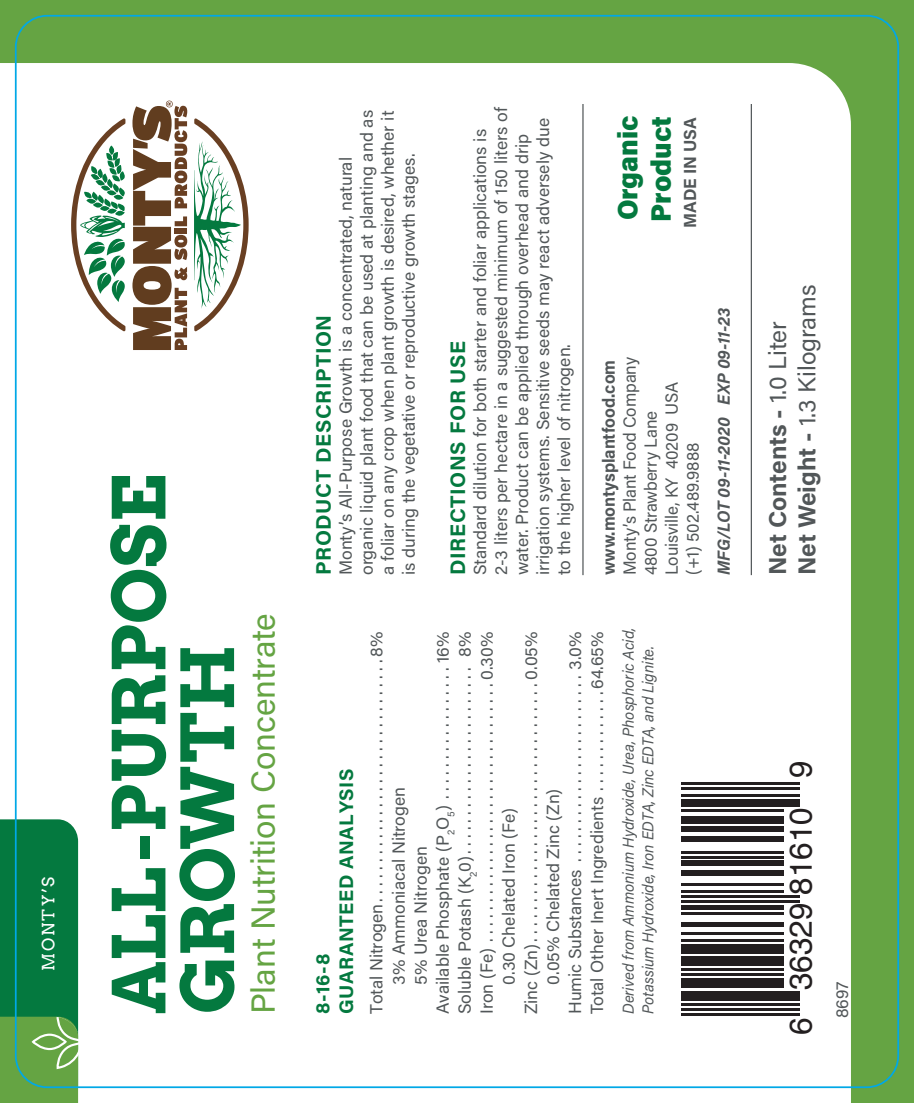
<style>
.page{position:relative;width:914px;height:1103px;background:#fff}
.page>*{position:absolute;margin:0;border:0;box-sizing:border-box;transform-origin:0 0}
.t1{font:700 72.45px/68.6px "Arvo";letter-spacing:-.01em;color:#04793f}
.t2{font:33.25px "Acumin Pro";letter-spacing:-.005em;color:#65a443}
.t3{font:31.5px "Helvetica";color:#231f20}
.t4{font:900 28px/33.6px "Acumin Pro";color:#04793f;scale:.95 1}
.t5{font:700 24.5px/29.4px "Acumin Pro";letter-spacing:-.005em;color:#525759}
.t6{font:700 21px "Acumin Pro";letter-spacing:.03em;color:#04793f}
.t7{font:700 19.6px/23.4px "Acumin Pro";letter-spacing:.03em;color:#04793f}
.t8{font:17.5px/21px "Acumin Pro";color:#525759}
.t9{font:700 17.5px "Acumin Pro";letter-spacing:-.005em;color:#525759}
.t10{font:italic 700 17.5px "Acumin Pro";letter-spacing:-.01em;color:#525759}
.t11{font:17.15px "Arvo";letter-spacing:.115em;color:#fff}
.t12{font:italic 15.75px/19.6px "Acumin Pro";color:#525759;scale:.96 1}
.s1{font-weight:400}
</style>
<div class="page">
<div style="left:0;top:0;width:914px;height:1102px;background:#65a443"></div>
<div style="left:0;top:63px;width:850px;height:1039px;background:#fff"></div>
<svg style="left:0;top:819px;width:80px;height:283px"></svg>
<div style="left:32px;top:1033px;width:35px;height:17px;border:2px solid #fff;border-radius:50%"></div>
<svg style="left:71px;top:118px;width:55px;height:213px;background:#b9cdbd"></svg>
<svg style="left:132px;top:101px;width:55px;height:249px;background:#9c8471"></svg>
<svg style="left:194px;top:118px;width:55px;height:213px;background:#cbd7cc"></svg>
<hr style="left:582px;top:104px;width:1px;height:471px;background:#525759">
<hr style="left:750px;top:104px;width:2px;height:471px;background:#525759">
<hr style="left:681px;top:1012px;width:118px;height:3px;background:#231f20">
<hr style="left:681px;top:1008px;width:118px;height:2px;background:#231f20">
<hr style="left:681px;top:1003px;width:118px;height:2px;background:#231f20">
<div style="left:681px;top:990px;width:118px;height:10px;background:#231f20"></div>
<div style="left:681px;top:978px;width:102px;height:10px;background:#231f20"></div>
<hr style="left:681px;top:973px;width:102px;height:3px;background:#231f20">
<hr style="left:681px;top:968px;width:102px;height:3px;background:#231f20">
<div style="left:681px;top:956px;width:102px;height:10px;background:#231f20"></div>
<div style="left:681px;top:944px;width:102px;height:10px;background:#231f20"></div>
<hr style="left:681px;top:939px;width:102px;height:2px;background:#231f20">
<hr style="left:681px;top:932px;width:102px;height:2px;background:#231f20">
<hr style="left:681px;top:922px;width:102px;height:4px;background:#231f20">
<hr style="left:681px;top:912px;width:102px;height:2px;background:#231f20">
<hr style="left:681px;top:905px;width:102px;height:4px;background:#231f20">
<hr style="left:681px;top:900px;width:118px;height:2px;background:#231f20">
<hr style="left:681px;top:895px;width:118px;height:2px;background:#231f20">
<hr style="left:681px;top:890px;width:102px;height:2px;background:#231f20">
<hr style="left:681px;top:883px;width:102px;height:2px;background:#231f20">
<div style="left:681px;top:870px;width:102px;height:5px;background:#231f20"></div>
<div style="left:681px;top:860px;width:102px;height:5px;background:#231f20"></div>
<hr style="left:681px;top:855px;width:102px;height:3px;background:#231f20">
<hr style="left:681px;top:851px;width:102px;height:2px;background:#231f20">
<div style="left:681px;top:836px;width:102px;height:5px;background:#231f20"></div>
<div style="left:681px;top:826px;width:102px;height:5px;background:#231f20"></div>
<div style="left:681px;top:816px;width:102px;height:8px;background:#231f20"></div>
<hr style="left:681px;top:809px;width:102px;height:2px;background:#231f20">
<div style="left:681px;top:799px;width:118px;height:7px;background:#231f20"></div>
<hr style="left:681px;top:794px;width:118px;height:3px;background:#231f20">
<hr style="left:681px;top:787px;width:118px;height:2px;background:#231f20">
<hr style="left:681px;top:782px;width:118px;height:2px;background:#231f20">
<p class="t11" style="left:38px;top:971px;width:96px;rotate:-90deg">MONTY’S</p>
<h1 class="t1" style="left:104px;top:1014px;width:542px;rotate:-90deg">ALL-PURPOSE<br>GROWTH</h1>
<h2 class="t2" style="left:240px;top:1014px;width:402px;rotate:-90deg">Plant Nutrition Concentrate</h2>
<p class="t8" style="left:334px;top:575px;width:466px;rotate:-90deg">Monty’s All-Purpose Growth is a concentrated, natural organic liquid plant food that can be used at planting and as a foliar on any crop when plant growth is desired, whether it is during the vegetative or reproductive growth stages.</p>
<p class="t6" style="left:308px;top:575px;width:262px;rotate:-90deg">PRODUCT DESCRIPTION</p>
<p class="t8" style="left:469px;top:575px;width:469px;rotate:-90deg">Standard dilution for both starter and foliar applications is 2-3 liters per hectare in a suggested minimum of 150 liters of water. Product can be applied through overhead and drip irrigation systems. Sensitive seeds may react adversely due to the higher level of nitrogen.</p>
<p class="t6" style="left:443px;top:575px;width:235px;rotate:-90deg">DIRECTIONS FOR USE</p>
<h3 class="t4" style="left:609px;top:222px;width:113px;rotate:-90deg">Organic<br>Product</h3>
<p class="t9" style="left:677px;top:228px;width:112px;rotate:-90deg">MADE IN USA</p>
<p class="t9" style="left:596px;top:575px;width:217px;rotate:-90deg">www.montysplantfood.com</p>
<p class="t8" style="left:618px;top:575px;width:220px;rotate:-90deg">Monty’s Plant Food Company<br>4800 Strawberry Lane<br>Louisville, KY 40209 USA (+1) 502.489.9888</p>
<p class="t10" style="left:711px;top:575px;width:269px;rotate:-90deg">MFG/LOT 09-11-2020 EXP 09-11-23</p>
<p class="t7" style="left:310px;top:1014px;width:247px;rotate:-90deg">8-16-8<br>GUARANTEED ANALYSIS</p>
<p class="t8" style="left:564px;top:1014px;width:384px;rotate:-90deg">Humic Substances ........................3.0%</p>
<p class="t8" style="left:586px;top:1014px;width:384px;rotate:-90deg">Total Other Inert Ingredients . . . . . . . . . . . . .64.65%</p>
<p class="t12" style="left:618px;top:1014px;width:405px;rotate:-90deg">Derived from Ammonium Hydroxide, Urea, Phosphoric Acid,<br>Potassium Hydroxide, Iron EDTA, Zinc EDTA, and Lignite.</p>
<p class="t8" style="left:431px;top:1014px;width:384px;rotate:-90deg">Available Phosphate (P O<sub>2</sub> <sub>5</sub>) . . . . . . . . . . . . . . . . . 16%</p>
<p class="t8" style="left:453px;top:1014px;width:384px;rotate:-90deg">Soluble Potash (K<sub>2</sub>0)........................ 8%</p>
<p class="t8" style="left:475px;top:1014px;width:384px;rotate:-90deg">Iron (Fe).................................0.30%</p>
<p class="t8" style="left:365px;top:1014px;width:384px;rotate:-90deg">Total Nitrogen...............................8%</p>
<p class="t8" style="left:519px;top:1014px;width:384px;rotate:-90deg">Zinc (Zn).................................0.05%</p>
<p class="t8" style="left:387px;top:984px;width:199px;rotate:-90deg">3% Ammoniacal Nitrogen</p>
<p class="t8" style="left:541px;top:984px;width:197px;rotate:-90deg">0.05% Chelated Zinc (Zn)</p>
<p class="t8" style="left:497px;top:984px;width:178px;rotate:-90deg">0.30 Chelated Iron (Fe)</p>
<p class="t8" style="left:409px;top:984px;width:140px;rotate:-90deg">5% Urea Nitrogen</p>
<h3 class="t5" style="left:761px;top:575px;width:292px;rotate:-90deg">Net Contents - <span class="s1">1.0 Liter<br></span>Net Weight - <span class="s1">1.3 Kilograms</span></h3>
<h3 class="t3" style="left:776px;top:1035px;width:276px;rotate:-90deg">6 36329 81610 9</h3>
<p class="t8" style="left:830px;top:1018px;width:38px;rotate:-90deg">8697</p>
</div>
